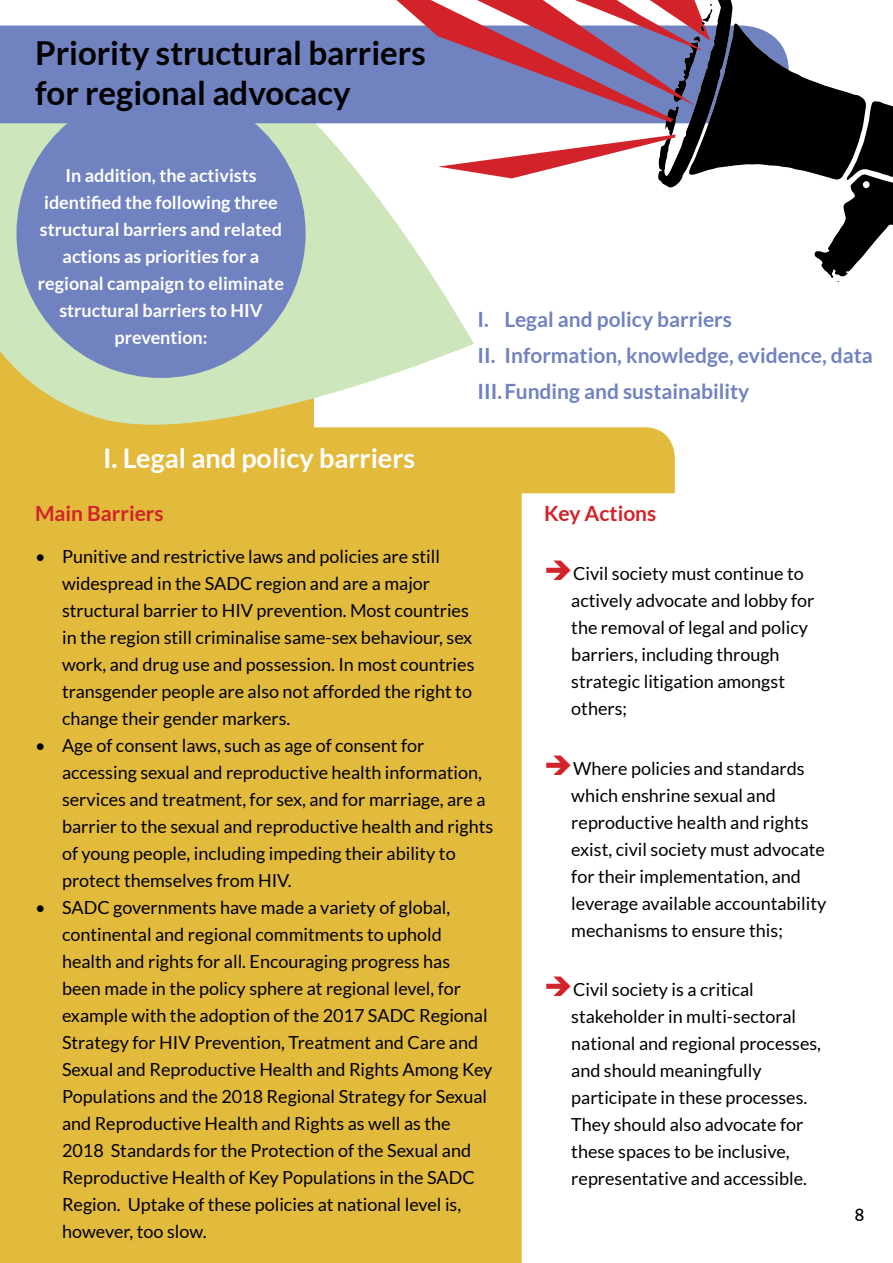
<style>
.page{position:relative;width:893px;height:1263px;background:#fff}
.page>*{position:absolute;margin:0;border:0;box-sizing:border-box;transform-origin:0 0}
.t1{font:700 33px/39.6px "Lato";color:#000}
.t2{font:700 27px "Lato";color:#fff}
.t3{font:700 21px/36px "Lato";color:#7082c0}
.t4{font:700 21px "Lato";color:#d2232a}
.t5{font:18px/27px "Lato";color:#000}
.t6{font:700 18px/27px "Lato";color:#fff;text-align:center}
.t7{font:18px "Ubuntu";color:#000}
.s1{color:#d2232a}
</style>
<div class="page">
<div style="left:474px;top:427px;width:201px;height:66px;background:#e2ba3c"></div>
<div style="left:314px;top:442px;width:208px;height:821px;background:#e2ba3c"></div>
<div style="left:0;top:52px;width:314px;height:1211px;background:#e2ba3c"></div>
<svg style="left:0;top:123px;width:474px;height:332px;fill:#cee6bb"></svg>
<div style="left:17px;top:89px;width:289px;height:289px;background:#7082c0;border-radius:50%"></div>
<div style="left:0;top:26px;width:396px;height:97px;background:#7082c0"></div>
<svg style="left:396px;top:0;width:497px;height:282px"></svg>
<h1 class="t1" style="left:35px;top:33px;width:392px">Priority structural barriers for regional advocacy</h1>
<p class="t6" style="left:38px;top:162px;width:248px">In addition, the activists identified the following three structural barriers and related actions as priorities for a regional campaign to eliminate structural barriers to HIV prevention:</p>
<p class="t3" style="left:478px;top:301px;width:397px">I. Legal and policy barriers<br>II. Information, knowledge, evidence, data<br>III.Funding and sustainability</p>
<h2 class="t2" style="left:103px;top:443px;width:314px">I. Legal and policy barriers</h2>
<p class="t4" style="left:35px;top:501px;width:130px">Main Barriers</p>
<p class="t5" style="left:62px;top:543px;width:414px;text-indent:-27px">• Punitive and restrictive laws and policies are still widespread in the SADC region and are a major structural barrier to HIV prevention. Most countries in the region still criminalise same-sex behaviour, sex work, and drug use and possession. In most countries transgender people are also not afforded the right to change their gender markers.</p>
<p class="t5" style="left:62px;top:732px;width:433px;text-indent:-27px">• Age of consent laws, such as age of consent for accessing sexual and reproductive health information, services and treatment, for sex, and for marriage, are a barrier to the sexual and reproductive health and rights of young people, including impeding their ability to protect themselves from HIV.</p>
<p class="t5" style="left:62px;top:894px;width:432px;text-indent:-27px">• SADC governments have made a variety of global, continental and regional commitments to uphold health and rights for all. Encouraging progress has been made in the policy sphere at regional level, for example with the adoption of the 2017 SADC Regional Strategy for HIV Prevention, Treatment and Care and Sexual and Reproductive Health and Rights Among Key Populations and the 2018 Regional Strategy for Sexual and Reproductive Health and Rights as well as the 2018 Standards for the Protection of the Sexual and Reproductive Health of Key Populations in the SADC Region. Uptake of these policies at national level is, however, too slow.</p>
<p class="t4" style="left:544px;top:501px;width:114px">Key Actions</p>
<p class="t5" style="left:571px;top:560px;width:245px;text-indent:-27px"><span class="s1">➔</span>Civil society must continue to actively advocate and lobby for the removal of legal and policy barriers, including through strategic litigation amongst others;</p>
<p class="t5" style="left:571px;top:754px;width:257px;text-indent:-27px"><span class="s1">➔</span>Where policies and standards which enshrine sexual and reproductive health and rights exist, civil society must advocate for their implementation, and leverage available accountability mechanisms to ensure this;</p>
<p class="t5" style="left:571px;top:976px;width:251px;text-indent:-27px"><span class="s1">➔</span>Civil society is a critical stakeholder in multi-sectoral national and regional processes, and should meaningfully participate in these processes.<br>They should also advocate for these spaces to be inclusive, representative and accessible.</p>
<p class="t7" style="left:854px;top:1203px;width:12px">8</p>
</div>
